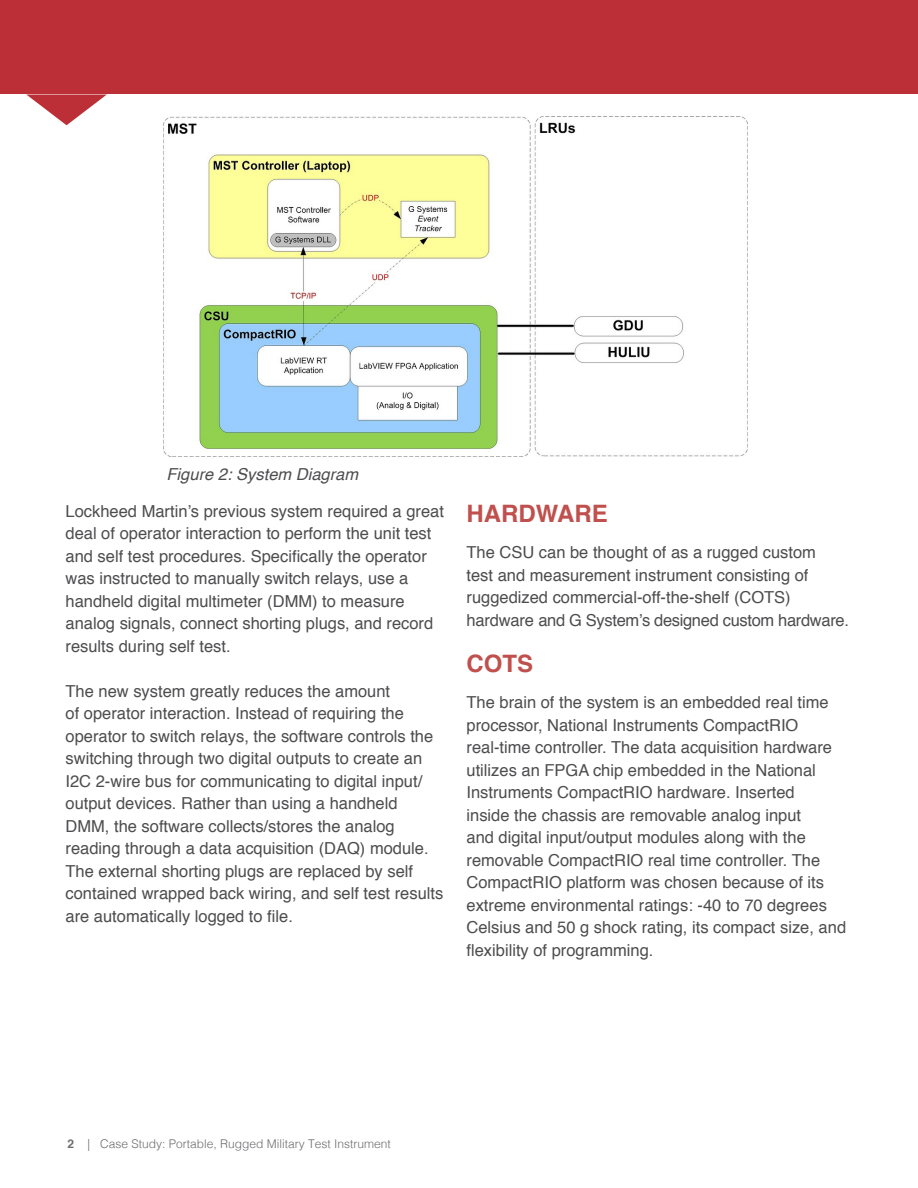
<style>
.page{position:relative;width:918px;height:1188px;background:#fff}
.page>*{position:absolute;margin:0;border:0;box-sizing:border-box;transform-origin:0 0}
.t1{font:700 24px "Helvetica";color:#c0504d}
.t2{font:16.5px/22.5px "Helvetica";color:#4d4d4f}
.t3{font:italic 16.5px "Helvetica";color:#4d4d4f}
.t4{font:300 12px "Helvetica";color:#6d6e71}
.s1{font-weight:700}
</style>
<div class="page">
<div style="left:0;top:0;width:918px;height:94px;background:#bd2f37"></div>
<svg style="left:26px;top:94px;width:81px;height:31px"></svg>
<img style="left:164px;top:116px;width:583px;height:341px">
<p class="t3" style="left:167px;top:461px;width:193px">Figure 2: System Diagram</p>
<p class="t2" style="left:66px;top:500px;width:380px">Lockheed Martin’s previous system required a great deal of operator interaction to perform the unit test and self test procedures. Specifically the operator was instructed to manually switch relays, use a handheld digital multimeter (DMM) to measure analog signals, connect shorting plugs, and record results during self test.</p>
<p class="t2" style="left:66px;top:680px;width:379px">The new system greatly reduces the amount<br>of operator interaction. Instead of requiring the operator to switch relays, the software controls the switching through two digital outputs to create an I2C 2-wire bus for communicating to digital input/ output devices. Rather than using a handheld DMM, the software collects/stores the analog reading through a data acquisition (DAQ) module.<br>The external shorting plugs are replaced by self contained wrapped back wiring, and self test results are automatically logged to file.</p>
<h1 class="t1" style="left:467px;top:495px;width:143px">HARDWARE</h1>
<p class="t2" style="left:467px;top:542px;width:384px">The CSU can be thought of as a rugged custom<br>test and measurement instrument consisting of ruggedized commercial-off-the-shelf (COTS) hardware and G System’s designed custom hardware.</p>
<h1 class="t1" style="left:467px;top:645px;width:68px">COTS</h1>
<p class="t2" style="left:467px;top:692px;width:381px">The brain of the system is an embedded real time processor, National Instruments CompactRIO real-time controller. The data acquisition hardware utilizes an FPGA chip embedded in the National Instruments CompactRIO hardware. Inserted<br>inside the chassis are removable analog input<br>and digital input/output modules along with the removable CompactRIO real time controller. The CompactRIO platform was chosen because of its extreme environmental ratings: -40 to 70 degrees Celsius and 50 g shock rating, its compact size, and flexibility of programming.</p>
<p class="t4" style="left:68px;top:1133px;width:325px"><span class="s1">2</span> | Case Study: Portable, Rugged Military Test Instrument</p>
</div>
